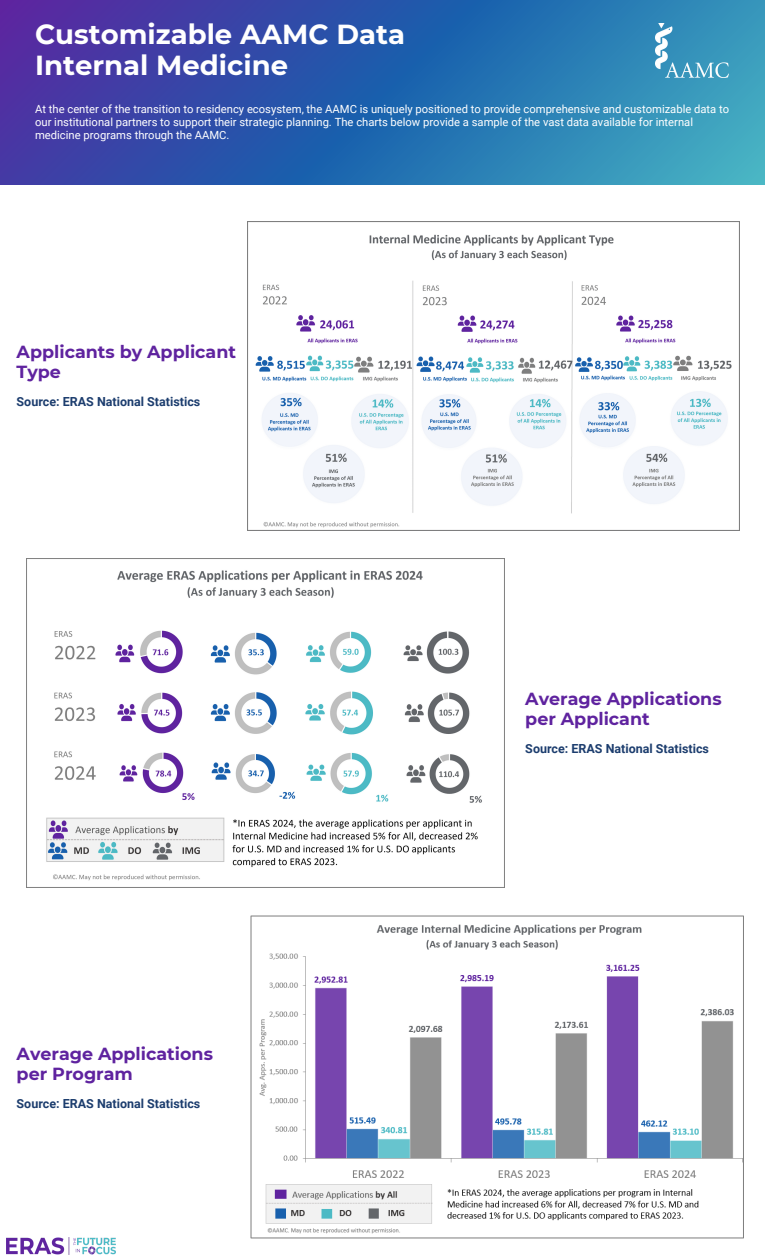
<style>
.page{position:relative;width:765px;height:1260px;background:#fff}
.page>*{position:absolute;margin:0;border:0;box-sizing:border-box;transform-origin:0 0}
.t1{font:700 27.5px/31px "Montserrat";color:#fff}
.t2{font:700 17.5px/19.8px "Montserrat";color:#5f239f}
.t3{font:700 12.5px "Roboto";color:#1c3d6e}
.t4{font:11.25px/13.1px "Roboto";color:#fff}
</style>
<div class="page">
<svg style="left:0;top:0;width:765px;height:184px;background:#3163ae"></svg>
<img style="left:656px;top:23px;width:73px;height:55px">
<img style="left:6px;top:1237px;width:110px;height:17px">
<img style="left:247px;top:222px;width:493px;height:308px">
<img style="left:27px;top:558px;width:477px;height:330px">
<img style="left:250px;top:916px;width:494px;height:323px">
<p class="t1" style="left:35px;top:18px;width:371px">Customizable AAMC Data<br>Internal Medicine</p>
<p class="t4" style="left:35px;top:102px;width:696px">At the center of the transition to residency ecosystem, the AAMC is uniquely positioned to provide comprehensive and customizable data to our institutional partners to support their strategic planning. The charts below provide a sample of the vast data available for internal medicine programs through the AAMC.</p>
<h2 class="t2" style="left:17px;top:342px;width:221px">Applicants by Applicant<br>Type</h2>
<h3 class="t3" style="left:17px;top:395px;width:185px">Source: ERAS National Statistics</h3>
<p class="t2" style="left:17px;top:1044px;width:198px">Average Applications per Program</p>
<p class="t3" style="left:17px;top:1096px;width:185px">Source: ERAS National Statistics</p>
<h2 class="t2" style="left:525px;top:689px;width:198px">Average Applications per Applicant</h2>
<h3 class="t3" style="left:525px;top:742px;width:185px">Source: ERAS National Statistics</h3>
</div>
